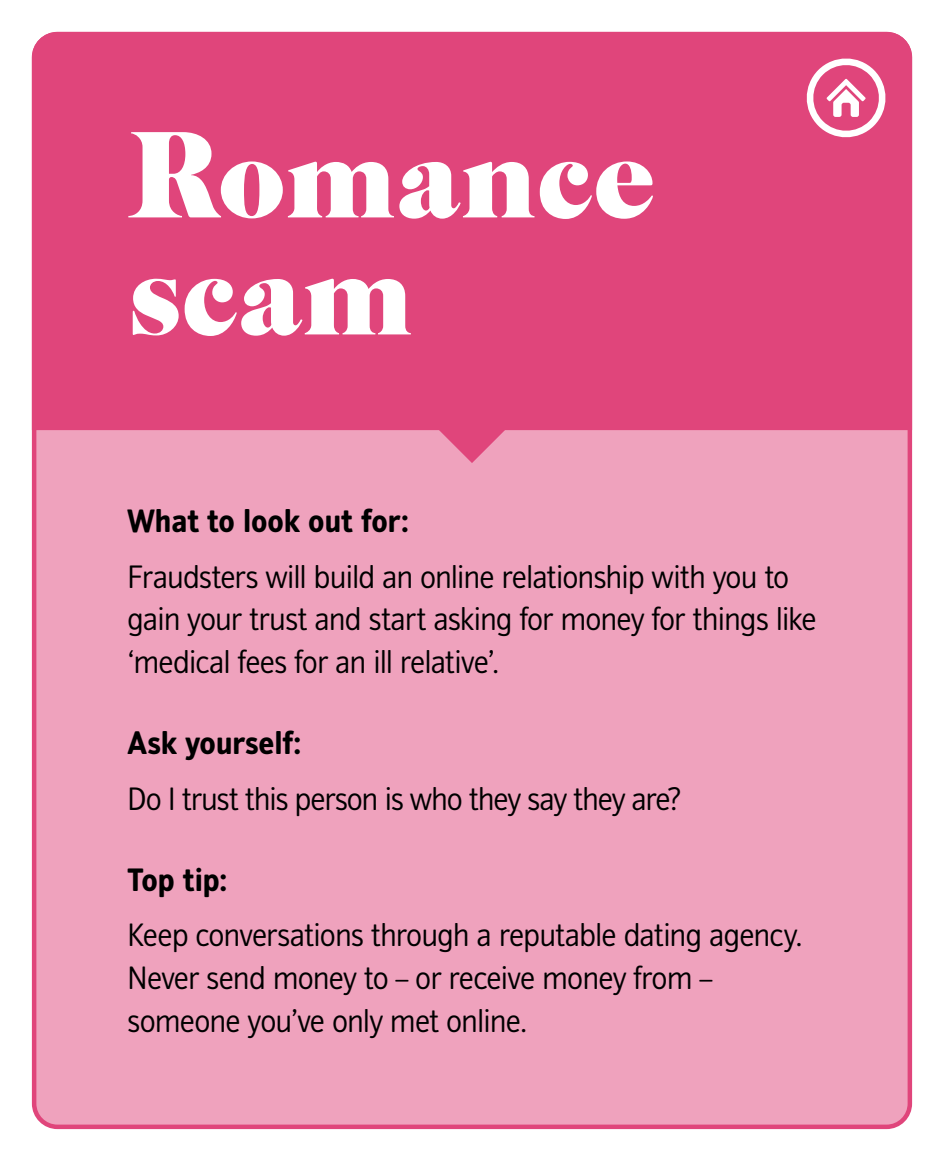
<style>
.page{position:relative;width:944px;height:1161px;background:#fff}
.page>*{position:absolute;margin:0;border:0;box-sizing:border-box;transform-origin:0 0}
.Heading_1{font:112.5px/117px "Cabernet JF";color:#fff}
.Intro{font:300 33.75px/42.8px "NBS";letter-spacing:-.01em;color:#000}
.Intro-2{font:700 33.75px "NBS";color:#000}
</style>
<div class="page">
<div style="left:34px;top:34px;width:876px;height:1093px;background:#efa2bd;border-radius:23px"></div>
<div style="left:32px;top:32px;width:880px;height:398px;background:#e0457b"></div>
<svg style="left:437px;top:428px;width:70px;height:35px"></svg>
<svg style="left:803px;top:55px;width:86px;height:86px;background:#e97ba1"></svg>
<p class="Heading_1" style="left:128px;top:113px;width:530px">Romance scam</p>
<p class="Intro-2" style="left:128px;top:502px;width:283px">What to look out for:</p>
<p class="Intro" style="left:128px;top:555px;width:690px">Fraudsters will build an online relationship with you to gain your trust and start asking for money for things like ‘medical fees for an ill relative’.</p>
<p class="Intro-2" style="left:128px;top:724px;width:176px">Ask yourself:</p>
<p class="Intro" style="left:128px;top:778px;width:555px">Do I trust this person is who they say they are?</p>
<p class="Intro-2" style="left:128px;top:861px;width:101px">Top tip:</p>
<p class="Intro" style="left:128px;top:914px;width:677px">Keep conversations through a reputable dating agency.<br>Never send money to – or receive money from – someone you’ve only met online.</p>
</div>
